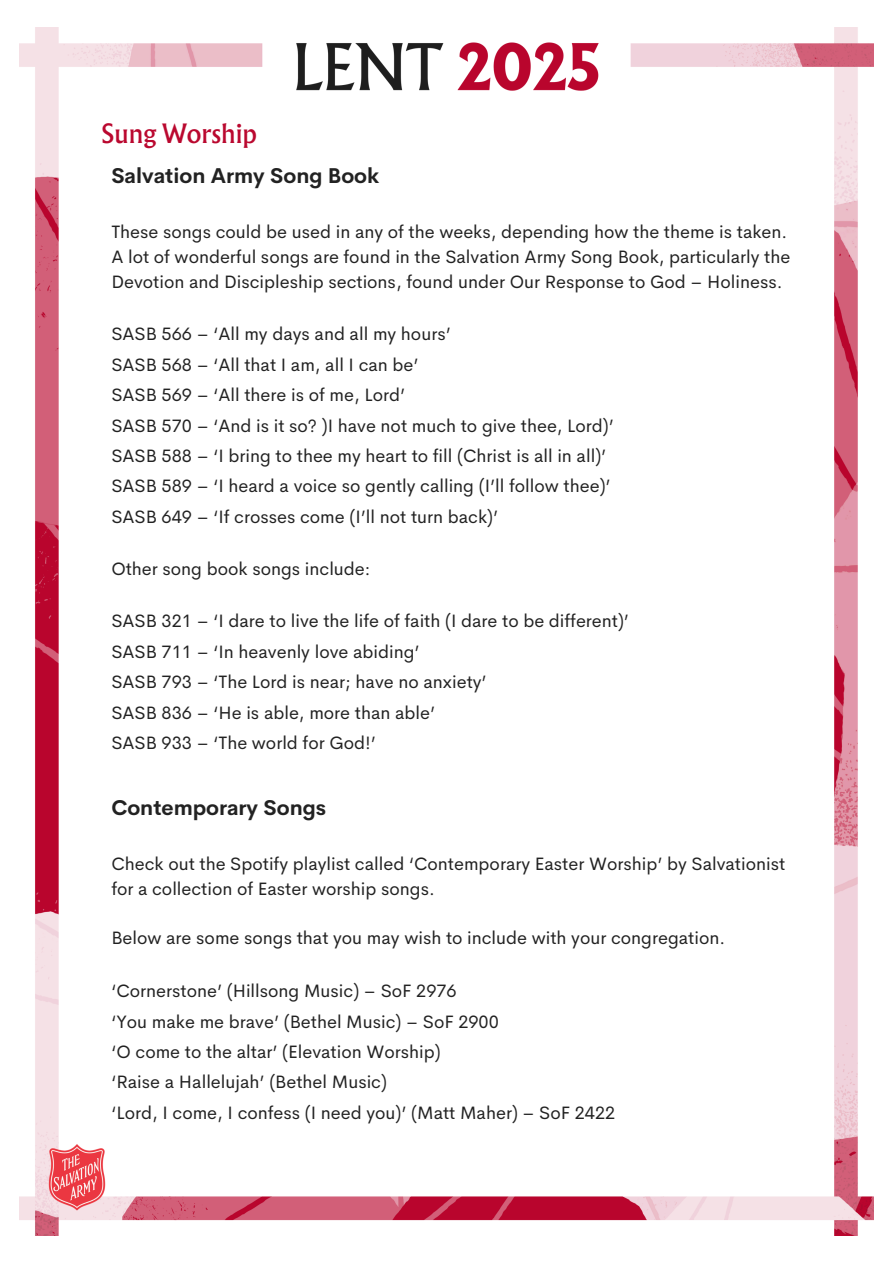
<style>
.page{position:relative;width:894px;height:1264px;background:#fff}
.page>*{position:absolute;margin:0;border:0;box-sizing:border-box;transform-origin:0 0}
.t1{font:24px "Albertus Nova";color:#ba082f}
.t2{font:700 21px "Cerebri Sans";color:#222}
.t3{font:18px/24.8px "Cerebri Sans";color:#222}
</style>
<div class="page">
<img style="left:20px;top:28px;width:853px;height:1207px">
<p class="t1" style="left:101px;top:117px;width:157px">Sung Worship</p>
<h1 class="t2" style="left:111px;top:162px;width:269px">Salvation Army Song Book</h1>
<h2 class="t3" style="left:111px;top:219px;width:677px">These songs could be used in any of the weeks, depending how the theme is taken.</h2>
<p class="t3" style="left:111px;top:244px;width:680px">A lot of wonderful songs are found in the Salvation Army Song Book, particularly the<br>Devotion and Discipleship sections, found under Our Response to God – Holiness.</p>
<p class="t3" style="left:111px;top:322px;width:341px">SASB 566 – ‘All my days and all my hours’</p>
<p class="t3" style="left:111px;top:352px;width:309px">SASB 568 – ‘All that I am, all I can be’</p>
<p class="t3" style="left:111px;top:382px;width:295px">SASB 569 – ‘All there is of me, Lord’</p>
<p class="t3" style="left:111px;top:413px;width:504px">SASB 570 – ‘And is it so? )I have not much to give thee, Lord)’</p>
<p class="t3" style="left:111px;top:443px;width:496px">SASB 588 – ‘I bring to thee my heart to fill (Christ is all in all)’</p>
<p class="t3" style="left:111px;top:474px;width:500px">SASB 589 – ‘I heard a voice so gently calling (I’ll follow thee)’</p>
<p class="t3" style="left:111px;top:504px;width:388px">SASB 649 – ‘If crosses come (I’ll not turn back)’</p>
<p class="t3" style="left:111px;top:556px;width:260px">Other song book songs include:</p>
<p class="t3" style="left:111px;top:609px;width:519px">SASB 321 – ‘I dare to live the life of faith (I dare to be different)’</p>
<p class="t3" style="left:111px;top:639px;width:310px">SASB 711 – ‘In heavenly love abiding’</p>
<p class="t3" style="left:111px;top:669px;width:377px">SASB 793 – ‘The Lord is near; have no anxiety’</p>
<p class="t3" style="left:111px;top:700px;width:325px">SASB 836 – ‘He is able, more than able’</p>
<p class="t3" style="left:111px;top:730px;width:266px">SASB 933 – ‘The world for God!’</p>
<p class="t2" style="left:111px;top:794px;width:216px">Contemporary Songs</p>
<h2 class="t3" style="left:111px;top:851px;width:675px">Check out the Spotify playlist called ‘Contemporary Easter Worship’ by Salvationist for a collection of Easter worship songs.</h2>
<p class="t3" style="left:111px;top:925px;width:615px">Below are some songs that you may wish to include with your congregation.</p>
<p class="t3" style="left:111px;top:978px;width:347px">‘Cornerstone’ (Hillsong Music) – SoF 2976</p>
<p class="t3" style="left:111px;top:1008px;width:389px">‘You make me brave’ (Bethel Music) – SoF 2900</p>
<p class="t3" style="left:111px;top:1039px;width:331px">‘O come to the altar’ (Elevation Worship)</p>
<p class="t3" style="left:111px;top:1069px;width:277px">‘Raise a Hallelujah’ (Bethel Music)</p>
<p class="t3" style="left:111px;top:1100px;width:505px">‘Lord, I come, I confess (I need you)’ (Matt Maher) – SoF 2422</p>
</div>
